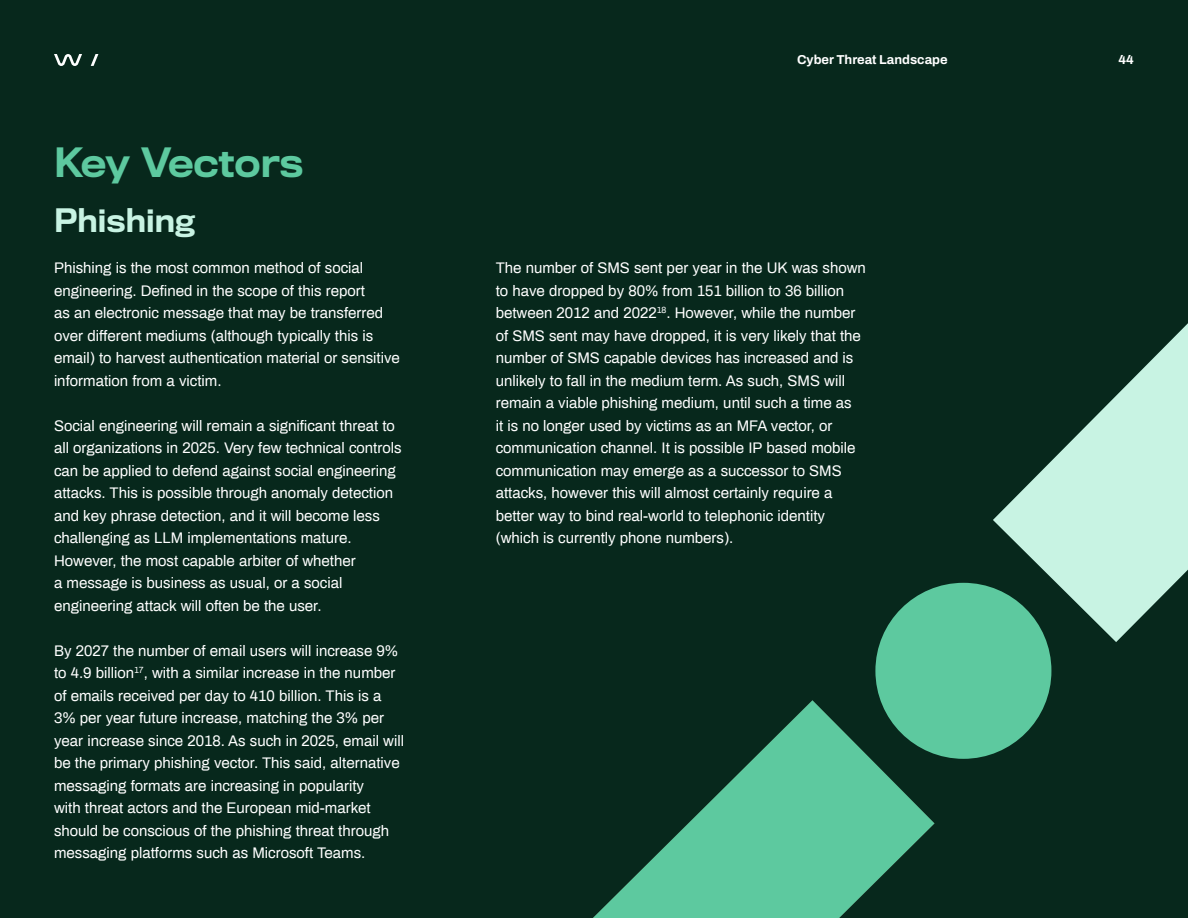
<style>
.page{position:relative;width:1188px;height:918px;background:#07281c}
.page>*{position:absolute;margin:0;border:0;box-sizing:border-box;transform-origin:0 0}
.t1{font:500 37.5px "Titling Gothic FB Normal";letter-spacing:-.005em;color:#5dc99f}
.t2{font:500 30px "Titling Gothic FB Normal";color:#c8f3e3}
.t3{font:15px/22.5px "Archivo";color:#fff}
.t4{font:700 12.9px "Archivo";color:#fff}
</style>
<div class="page">
<svg style="left:593px;top:700px;width:342px;height:218px;fill:#5dc99f"></svg>
<svg style="left:993px;top:457px;width:62px;height:185px"></svg>
<svg style="left:1055px;top:323px;width:133px;height:319px"></svg>
<div style="left:875px;top:583px;width:176px;height:176px;background:#5dc99f;border-radius:50%"></div>
<svg style="left:91px;top:54px;width:7px;height:12px"></svg>
<svg style="left:54px;top:54px;width:28px;height:12px"></svg>
<h1 class="t1" style="left:54px;top:141px;width:251px">Key Vectors</h1>
<h2 class="t2" style="left:54px;top:203px;width:142px">Phishing</h2>
<p class="t3" style="left:54px;top:256px;width:347px">Phishing is the most common method of social engineering. Defined in the scope of this report<br>as an electronic message that may be transferred over different mediums (although typically this is email) to harvest authentication material or sensitive information from a victim.</p>
<p class="t3" style="left:54px;top:414px;width:349px">Social engineering will remain a significant threat to all organizations in 2025. Very few technical controls can be applied to defend against social engineering attacks. This is possible through anomaly detection and key phrase detection, and it will become less challenging as LLM implementations mature.<br>However, the most capable arbiter of whether<br>a message is business as usual, or a social engineering attack will often be the user.</p>
<p class="t3" style="left:54px;top:639px;width:352px">By 2027 the number of email users will increase 9% to 4.9 billion<sup>17</sup>, with a similar increase in the number of emails received per day to 410 billion. This is a 3% per year future increase, matching the 3% per year increase since 2018. As such in 2025, email will be the primary phishing vector. This said, alternative messaging formats are increasing in popularity<br>with threat actors and the European mid-market should be conscious of the phishing threat through messaging platforms such as Microsoft Teams.</p>
<p class="t4" style="left:797px;top:50px;width:152px">Cyber Threat Landscape</p>
<p class="t4" style="left:1119px;top:50px;width:17px">44</p>
<p class="t3" style="left:496px;top:256px;width:372px">The number of SMS sent per year in the UK was shown to have dropped by 80% from 151 billion to 36 billion between 2012 and 2022<sup>18</sup>. However, while the number of SMS sent may have dropped, it is very likely that the number of SMS capable devices has increased and is unlikely to fall in the medium term. As such, SMS will remain a viable phishing medium, until such a time as<br>it is no longer used by victims as an MFA vector, or communication channel. It is possible IP based mobile communication may emerge as a successor to SMS attacks, however this will almost certainly require a better way to bind real-world to telephonic identity (which is currently phone numbers).</p>
</div>
